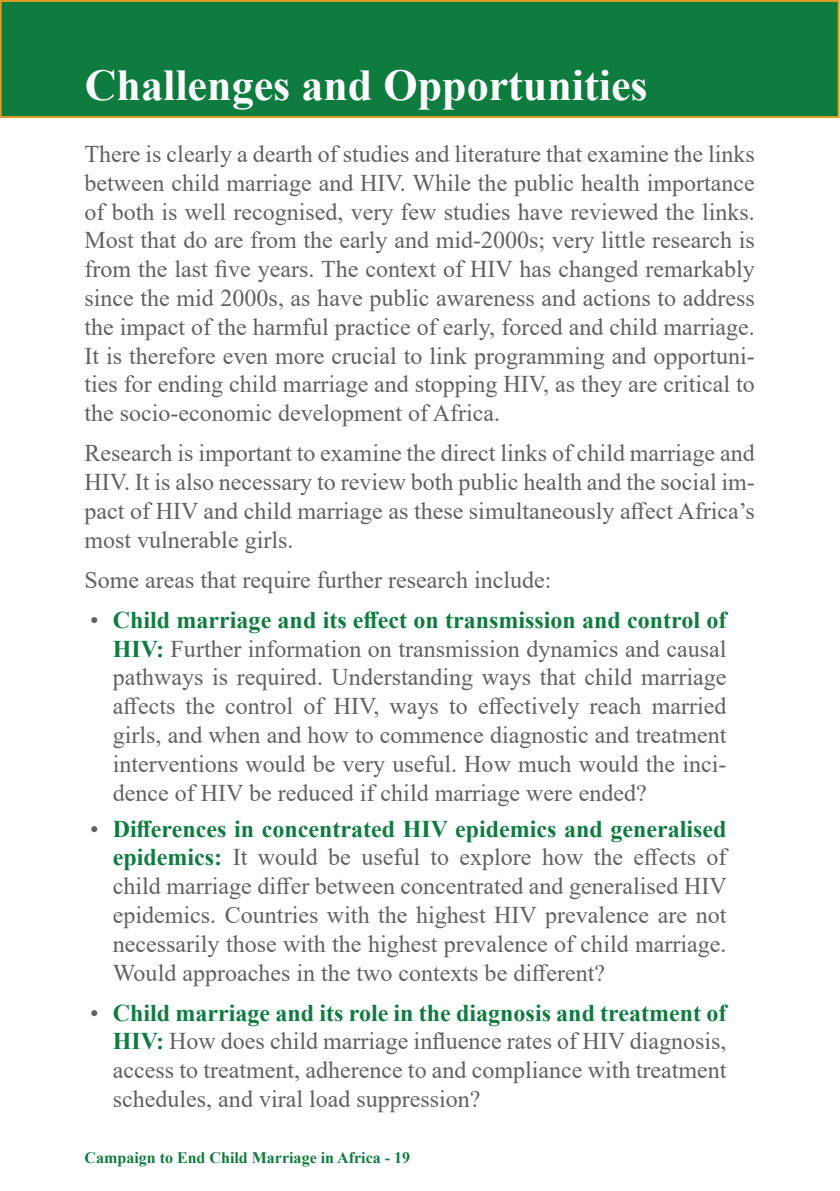
<style>
.page{position:relative;width:840px;height:1191px;background:#fff}
.page>*{position:absolute;margin:0;border:0;box-sizing:border-box;transform-origin:0 0}
.t1{font:700 44px "Times New Roman";color:#fff}
.t2{font:24px/28.8px "Times New Roman";color:#616164;text-align:justify}
.t3{font:700 16px "Times New Roman";color:#0e7c3e}
.s1{font-weight:700;color:#0e7c3e}
</style>
<div class="page">
<div style="left:1px;top:1px;width:837px;height:116px;background:#0e7c3e"></div>
<div style="left:0;top:0;width:839px;height:118px;border:2px solid #db9b25"></div>
<h1 class="t1" style="left:85px;top:53px;width:564px">Challenges and Opportunities</h1>
<p class="t2" style="left:84px;top:139px;width:671px">There is clearly a dearth of studies and literature that examine the links between child marriage and HIV. While the public health importance of both is well recognised, very few studies have reviewed the links.<br>Most that do are from the early and mid-2000s; very little research is from the last five years. The context of HIV has changed remarkably since the mid 2000s, as have public awareness and actions to address the impact of the harmful practice of early, forced and child marriage.<br>It is therefore even more crucial to link programming and opportuni&shy;ties for ending child marriage and stopping HIV, as they are critical to the socio-economic development of Africa.</p>
<p class="t2" style="left:84px;top:438px;width:671px">Research is important to examine the direct links of child marriage and HIV. It is also necessary to review both public health and the social im&shy;pact of HIV and child marriage as these simultaneously affect Africa’s most vulnerable girls.</p>
<p class="t2" style="left:84px;top:564px;width:468px">Some areas that require further research include:</p>
<p class="t2" style="left:113px;top:604px;width:614px;text-indent:-23px">• <span class="s1">Child marriage and its effect on transmission and control of HIV:</span> Further information on transmission dynamics and causal pathways is required. Understanding ways that child marriage affects the control of HIV, ways to effectively reach married girls, and when and how to commence diagnostic and treatment interventions would be very useful. How much would the inci&shy;dence of HIV be reduced if child marriage were ended?</p>
<p class="t2" style="left:113px;top:813px;width:615px;text-indent:-23px">• <span class="s1">Differences in concentrated HIV epidemics and generalised epidemics:</span> It would be useful to explore how the effects of child marriage differ between concentrated and generalised HIV epidemics. Countries with the highest HIV prevalence are not necessarily those with the highest prevalence of child marriage.<br>Would approaches in the two contexts be different?</p>
<p class="t2" style="left:113px;top:997px;width:614px;text-indent:-23px">• <span class="s1">Child marriage and its role in the diagnosis and treatment of HIV:</span> How does child marriage influence rates of HIV diagnosis, access to treatment, adherence to and compliance with treatment schedules, and viral load suppression?</p>
<p class="t3" style="left:84px;top:1146px;width:327px">Campaign to End Child Marriage in Africa - 19</p>
</div>
